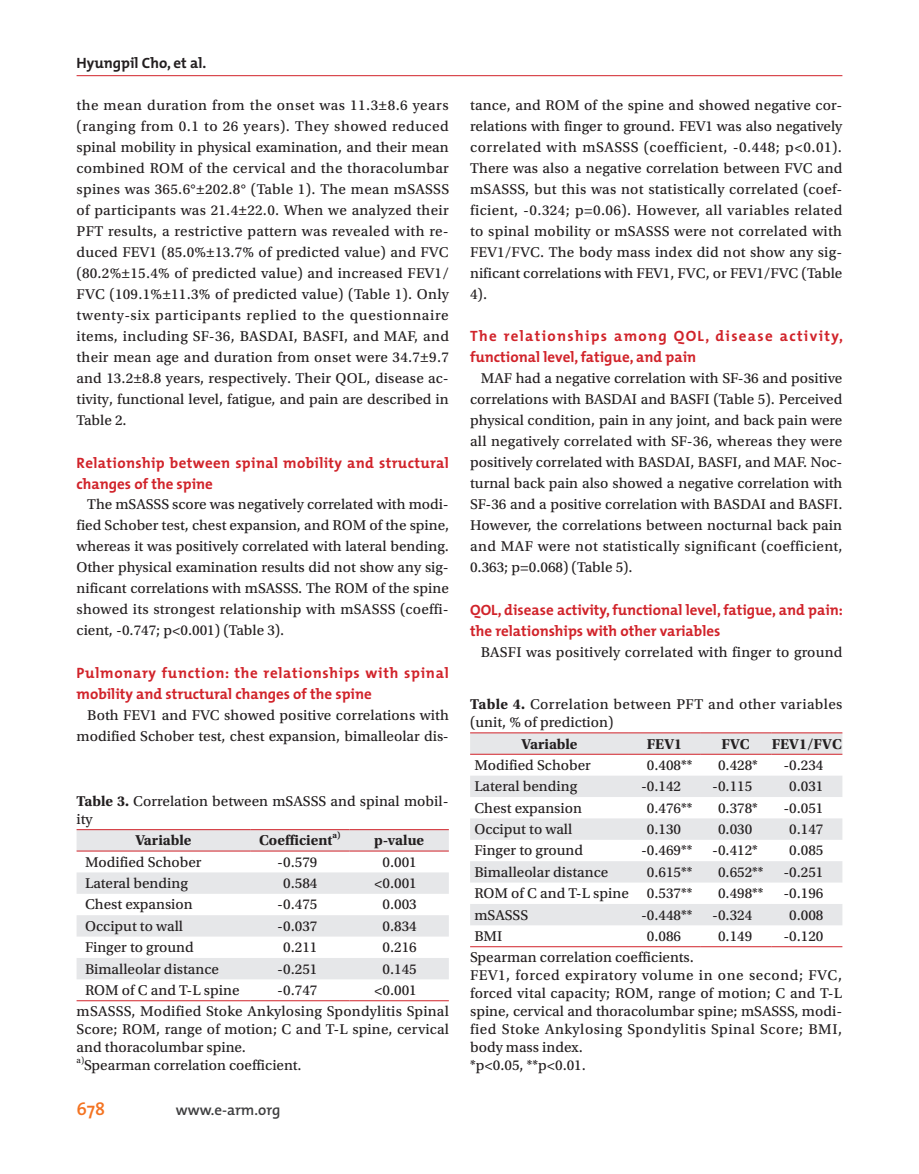
<style>
.page{position:relative;width:919px;height:1174px;background:#fff}
.page>*{position:absolute;margin:0;border:0;box-sizing:border-box;transform-origin:0 0}
.t1{font:600 18px "The Mix";color:#f47321}
.바탕글{font:15px/21px "Utopia Std Capt";letter-spacing:.005em;color:#231f20;text-align:justify}
.표{font:15px/18px "Utopia Std Capt";color:#231f20;text-align:justify}
._1{font:700 15px/21px "The Mix";color:#d1232a}
._1-2{font:700 15px/21px "The Mix";letter-spacing:.045em;color:#d1232a}
._1-3{font:700 15px/21px "The Mix";letter-spacing:.085em;color:#d1232a}
.그림{font:15px/18px "Utopia Std Capt";letter-spacing:.025em;color:#231f20}
._1-4{font:700 15px/21px "The Mix";letter-spacing:.025em;color:#d1232a}
.표1라인{font:700 15px "Utopia Std";color:#231f20}
.t2{font:700 15px "The Mix";color:#231f20}
.t3{font:600 15px "The Mix";color:#3e3e3f}
.표1라인-2{font:700 8.7px "Utopia Std";color:#231f20}
.표-2{font:8.7px "Utopia Std Capt";color:#231f20}
.s1{font-family:"Utopia Std";font-weight:700}
</style>
<div class="page">
<hr style="left:77px;top:75px;width:765px;height:1px;background:#d1232a">
<svg style="left:77px;top:830px;width:372px;height:149px;fill:#e6e7e9"></svg>
<hr style="left:77px;top:829px;width:173px;height:1px;background:#d1232a">
<hr style="left:250px;top:829px;width:99px;height:1px;background:#d1232a">
<hr style="left:349px;top:829px;width:100px;height:1px;background:#d1232a">
<hr style="left:77px;top:850px;width:173px;height:1px;background:#d1232a">
<hr style="left:250px;top:850px;width:99px;height:1px;background:#d1232a">
<hr style="left:349px;top:850px;width:100px;height:1px;background:#d1232a">
<hr style="left:77px;top:1000px;width:173px;height:1px;background:#d1232a">
<hr style="left:250px;top:1000px;width:99px;height:1px;background:#d1232a">
<hr style="left:349px;top:1000px;width:100px;height:1px;background:#d1232a">
<svg style="left:470px;top:733px;width:372px;height:192px;fill:#e6e7e9"></svg>
<hr style="left:470px;top:946px;width:159px;height:1px;background:#d1232a">
<hr style="left:629px;top:946px;width:71px;height:1px;background:#d1232a">
<hr style="left:700px;top:946px;width:71px;height:1px;background:#d1232a">
<hr style="left:771px;top:946px;width:71px;height:1px;background:#d1232a">
<hr style="left:470px;top:732px;width:159px;height:1px;background:#d1232a">
<hr style="left:629px;top:732px;width:71px;height:1px;background:#d1232a">
<hr style="left:700px;top:732px;width:71px;height:1px;background:#d1232a">
<hr style="left:771px;top:732px;width:71px;height:1px;background:#d1232a">
<hr style="left:470px;top:754px;width:159px;height:1px;background:#d1232a">
<hr style="left:629px;top:754px;width:71px;height:1px;background:#d1232a">
<hr style="left:700px;top:754px;width:71px;height:1px;background:#d1232a">
<hr style="left:771px;top:754px;width:71px;height:1px;background:#d1232a">
<p class="t2" style="left:77px;top:50px;width:131px">Hyungpil Cho, et al.</p>
<p class="바탕글" style="left:77px;top:95px;width:374px">the mean duration from the onset was 11.3±8.6 years (ranging from 0.1 to 26 years). They showed reduced spinal mobility in physical examination, and their mean combined ROM of the cervical and the thoracolumbar spines was 365.6°±202.8° (Table 1). The mean mSASSS of participants was 21.4±22.0. When we analyzed their PFT results, a restrictive pattern was revealed with re&shy;duced FEV1 (85.0%±13.7% of predicted value) and FVC (80.2%±15.4% of predicted value) and increased FEV1/ FVC (109.1%±11.3% of predicted value) (Table 1). Only twenty-six participants replied to the questionnaire items, including SF-36, BASDAI, BASFI, and MAF, and their mean age and duration from onset were 34.7±9.7 and 13.2±8.8 years, respectively. Their QOL, disease ac&shy;tivity, functional level, fatigue, and pain are described in Table 2.</p>
<p class="_1-4" style="left:77px;top:451px;width:374px">Relationship between spinal mobility and structural changes of the spine</p>
<p class="바탕글" style="left:77px;top:494px;width:374px;text-indent:11px">The mSASSS score was negatively correlated with modi&shy;fied Schober test, chest expansion, and ROM of the spine, whereas it was positively correlated with lateral bending.<br>Other physical examination results did not show any sig&shy;nificant correlations with mSASSS. The ROM of the spine showed its strongest relationship with mSASSS (coeffi&shy;cient, -0.747; p&lt;0.001) (Table 3).</p>
<p class="_1-2" style="left:77px;top:661px;width:373px">Pulmonary function: the relationships with spinal mobility and structural changes of the spine</p>
<p class="바탕글" style="left:77px;top:704px;width:374px;text-align:right">Both FEV1 and FVC showed positive correlations with modified Schober test, chest expansion, bimalleolar dis-</p>
<p class="표" style="left:77px;top:792px;width:374px"><span class="s1">Table 3.</span> Correlation between mSASSS and spinal mobil&shy;ity</p>
<p class="표1라인" style="left:135px;top:831px;width:58px">Variable</p>
<p class="표1라인" style="left:259px;top:831px;width:75px">Coefficient</p>
<p class="표1라인-2" style="left:332px;top:830px;width:10px">a)</p>
<p class="표1라인" style="left:374px;top:831px;width:52px">p-value</p>
<p class="표" style="left:85px;top:853px;width:118px">Modified Schober</p>
<p class="표" style="left:277px;top:853px;width:42px">-0.579</p>
<p class="표" style="left:382px;top:853px;width:36px">0.001</p>
<p class="표" style="left:85px;top:874px;width:104px">Lateral bending</p>
<p class="표" style="left:283px;top:874px;width:36px">0.584</p>
<p class="표" style="left:374px;top:874px;width:44px">&lt;0.001</p>
<p class="표" style="left:85px;top:896px;width:109px">Chest expansion</p>
<p class="표" style="left:277px;top:896px;width:42px">-0.475</p>
<p class="표" style="left:382px;top:896px;width:36px">0.003</p>
<p class="표" style="left:85px;top:917px;width:99px">Occiput to wall</p>
<p class="표" style="left:277px;top:917px;width:42px">-0.037</p>
<p class="표" style="left:382px;top:917px;width:36px">0.834</p>
<p class="표" style="left:85px;top:938px;width:110px">Finger to ground</p>
<p class="표" style="left:283px;top:938px;width:36px">0.211</p>
<p class="표" style="left:382px;top:938px;width:36px">0.216</p>
<p class="표" style="left:85px;top:960px;width:135px">Bimalleolar distance</p>
<p class="표" style="left:277px;top:960px;width:42px">-0.251</p>
<p class="표" style="left:382px;top:960px;width:36px">0.145</p>
<p class="표" style="left:85px;top:981px;width:156px">ROM of C and T-L spine</p>
<p class="표" style="left:277px;top:981px;width:42px">-0.747</p>
<p class="표" style="left:374px;top:981px;width:44px">&lt;0.001</p>
<p class="표" style="left:77px;top:1002px;width:374px">mSASSS, Modified Stoke Ankylosing Spondylitis Spinal Score; ROM, range of motion; C and T-L spine, cervical and thoracolumbar spine.</p>
<p class="표-2" style="left:77px;top:1055px;width:9px">a)</p>
<p class="표" style="left:84px;top:1056px;width:219px">Spearman correlation coefficient.</p>
<p class="t1" style="left:77px;top:1094px;width:30px">678</p>
<p class="t3" style="left:176px;top:1097px;width:106px">www.e-arm.org</p>
<p class="바탕글" style="left:470px;top:95px;width:374px">tance, and ROM of the spine and showed negative cor&shy;relations with finger to ground. FEV1 was also negatively correlated with mSASSS (coefficient, -0.448; p&lt;0.01).<br>There was also a negative correlation between FVC and mSASSS, but this was not statistically correlated (coef&shy;ficient, -0.324; p=0.06). However, all variables related to spinal mobility or mSASSS were not correlated with FEV1/FVC. The body mass index did not show any sig&shy;nificant correlations with FEV1, FVC, or FEV1/FVC (Table 4).</p>
<p class="_1-3" style="left:470px;top:325px;width:374px">The relationships among QOL, disease activity, functional level, fatigue, and pain</p>
<p class="바탕글" style="left:470px;top:368px;width:374px;text-indent:11px">MAF had a negative correlation with SF-36 and positive correlations with BASDAI and BASFI (Table 5). Perceived physical condition, pain in any joint, and back pain were all negatively correlated with SF-36, whereas they were positively correlated with BASDAI, BASFI, and MAF. Noc&shy;turnal back pain also showed a negative correlation with SF-36 and a positive correlation with BASDAI and BASFI.<br>However, the correlations between nocturnal back pain and MAF were not statistically significant (coefficient, 0.363; p=0.068) (Table 5).</p>
<p class="_1" style="left:470px;top:598px;width:374px">QOL, disease activity, functional level, fatigue, and pain: the relationships with other variables</p>
<p class="바탕글" style="left:480px;top:641px;width:363px">BASFI was positively correlated with finger to ground</p>
<p class="그림" style="left:470px;top:695px;width:374px"><span class="s1">Table 4.</span> Correlation between PFT and other variables (unit, % of prediction)</p>
<p class="표1라인" style="left:521px;top:735px;width:58px">Variable</p>
<p class="표1라인" style="left:647px;top:735px;width:37px">FEV1</p>
<p class="표1라인" style="left:721px;top:735px;width:30px">FVC</p>
<p class="표1라인" style="left:771px;top:735px;width:72px">FEV1/FVC</p>
<p class="표" style="left:474px;top:756px;width:118px">Modified Schober</p>
<p class="표" style="left:647px;top:756px;width:47px">0.408**</p>
<p class="표" style="left:718px;top:756px;width:41px">0.428*</p>
<p class="표" style="left:783px;top:756px;width:42px">-0.234</p>
<p class="표" style="left:474px;top:777px;width:104px">Lateral bending</p>
<p class="표" style="left:641px;top:777px;width:42px">-0.142</p>
<p class="표" style="left:712px;top:777px;width:42px">-0.115</p>
<p class="표" style="left:789px;top:777px;width:36px">0.031</p>
<p class="표" style="left:474px;top:799px;width:109px">Chest expansion</p>
<p class="표" style="left:647px;top:799px;width:47px">0.476**</p>
<p class="표" style="left:718px;top:799px;width:41px">0.378*</p>
<p class="표" style="left:783px;top:799px;width:42px">-0.051</p>
<p class="표" style="left:474px;top:820px;width:99px">Occiput to wall</p>
<p class="표" style="left:647px;top:820px;width:36px">0.130</p>
<p class="표" style="left:718px;top:820px;width:36px">0.030</p>
<p class="표" style="left:789px;top:820px;width:36px">0.147</p>
<p class="표" style="left:474px;top:842px;width:110px">Finger to ground</p>
<p class="표" style="left:641px;top:842px;width:53px">-0.469**</p>
<p class="표" style="left:712px;top:842px;width:47px">-0.412*</p>
<p class="표" style="left:789px;top:842px;width:36px">0.085</p>
<p class="표" style="left:474px;top:863px;width:135px">Bimalleolar distance</p>
<p class="표" style="left:647px;top:863px;width:47px">0.615**</p>
<p class="표" style="left:718px;top:863px;width:47px">0.652**</p>
<p class="표" style="left:783px;top:863px;width:42px">-0.251</p>
<p class="표" style="left:474px;top:884px;width:156px">ROM of C and T-L spine</p>
<p class="표" style="left:647px;top:884px;width:47px">0.537**</p>
<p class="표" style="left:718px;top:884px;width:47px">0.498**</p>
<p class="표" style="left:783px;top:884px;width:42px">-0.196</p>
<p class="표" style="left:474px;top:906px;width:55px">mSASSS</p>
<p class="표" style="left:641px;top:906px;width:53px">-0.448**</p>
<p class="표" style="left:712px;top:906px;width:42px">-0.324</p>
<p class="표" style="left:789px;top:906px;width:36px">0.008</p>
<p class="표" style="left:474px;top:927px;width:29px">BMI</p>
<p class="표" style="left:647px;top:927px;width:36px">0.086</p>
<p class="표" style="left:718px;top:927px;width:36px">0.149</p>
<p class="표" style="left:783px;top:927px;width:42px">-0.120</p>
<p class="표" style="left:470px;top:948px;width:225px">Spearman correlation coefficients.</p>
<p class="표" style="left:470px;top:966px;width:374px">FEV1, forced expiratory volume in one second; FVC, forced vital capacity; ROM, range of motion; C and T-L spine, cervical and thoracolumbar spine; mSASSS, modi&shy;fied Stoke Ankylosing Spondylitis Spinal Score; BMI, body mass index.</p>
<p class="표" style="left:470px;top:1056px;width:117px">*p&lt;0.05, **p&lt;0.01.</p>
</div>
